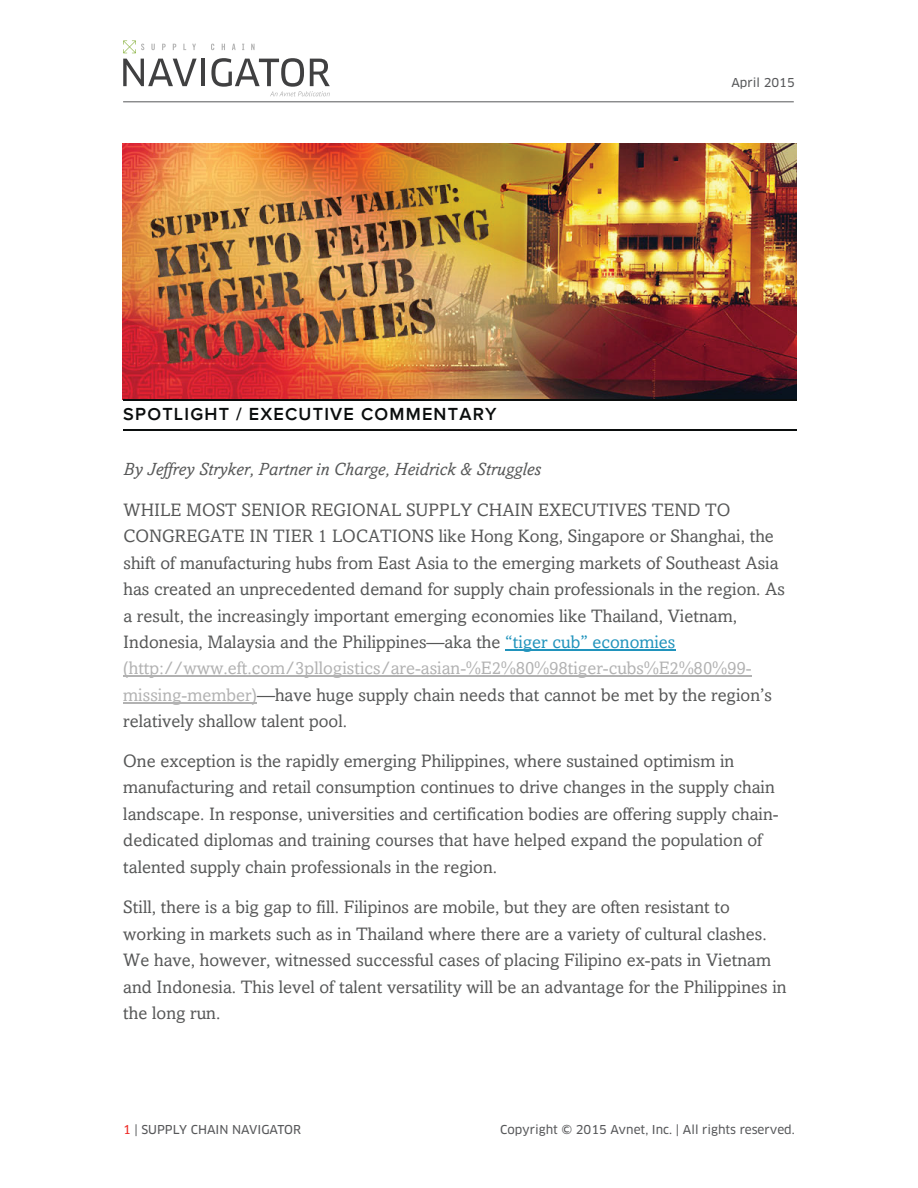
<style>
.page{position:relative;width:918px;height:1188px;background:#fff}
.page>*{position:absolute;margin:0;border:0;box-sizing:border-box;transform-origin:0 0}
.t1{font:18px/26.4px "Amasis ETW01";color:#565757}
.t2{font:italic 18px "Amasis ETW01";color:#565757}
.t3{font:600 18px "Proxima NW01";letter-spacing:.065em;color:#0b0e0e}
.t4{font:12px "Clan OT News";color:#57585a}
.s1{color:#2093bc}
.s2{color:#b2b2b2}
.s3{color:#ee2d28}
</style>
<div class="page">
<img style="left:123px;top:144px;width:673px;height:255px">
<hr style="left:123px;top:399px;width:673px;height:2px;background:#0b0e0e">
<hr style="left:123px;top:430px;width:673px;height:1px;background:#0b0e0e">
<hr style="left:505px;top:649px;width:171px;height:1px;background:#2093bc">
<hr style="left:123px;top:676px;width:629px;height:1px;background:#b2b2b2">
<hr style="left:123px;top:702px;width:134px;height:1px;background:#b2b2b2">
<hr style="left:123px;top:101px;width:671px;height:1px;background:#57585a">
<svg style="left:151px;top:44px;width:4px;height:6px"></svg>
<svg style="left:162px;top:44px;width:4px;height:6px"></svg>
<svg style="left:173px;top:44px;width:3px;height:6px"></svg>
<svg style="left:183px;top:44px;width:3px;height:6px"></svg>
<svg style="left:192px;top:44px;width:4px;height:6px"></svg>
<svg style="left:211px;top:44px;width:3px;height:6px"></svg>
<svg style="left:222px;top:44px;width:3px;height:6px"></svg>
<svg style="left:232px;top:44px;width:4px;height:6px"></svg>
<svg style="left:251px;top:44px;width:4px;height:6px"></svg>
<svg style="left:123px;top:59px;width:74px;height:27px"></svg>
<hr style="left:201px;top:59px;width:4px;height:27px;background:#404041">
<svg style="left:123px;top:41px;width:21px;height:12px"></svg>
<svg style="left:211px;top:58px;width:119px;height:38px"></svg>
<svg style="left:242px;top:44px;width:2px;height:6px"></svg>
<p class="t3" style="left:123px;top:404px;width:375px">SPOTLIGHT / EXECUTIVE COMMENTARY</p>
<p class="t4" style="left:731px;top:76px;width:65px">April 2015</p>
<p class="t2" style="left:123px;top:459px;width:419px">By Jeffrey Stryker, Partner in Charge, Heidrick &amp; Struggles</p>
<p class="t1" style="left:123px;top:497px;width:663px">WHILE MOST SENIOR REGIONAL SUPPLY CHAIN EXECUTIVES TEND TO CONGREGATE IN TIER 1 LOCATIONS like Hong Kong, Singapore or Shanghai, the shift of manufacturing hubs from East Asia to the emerging markets of Southeast Asia has created an unprecedented demand for supply chain professionals in the region. As a result, the increasingly important emerging economies like Thailand, Vietnam, Indonesia, Malaysia and the Philippines—aka the <span class="s1">“tiger cub” economies </span><span class="s2">(http://www.eft.com/3pllogistics/are-asian-%E2%80%98tiger-cubs%E2%80%99- missing-member)</span>—have huge supply chain needs that cannot be met by the region’s relatively shallow talent pool.</p>
<p class="t1" style="left:123px;top:748px;width:657px">One exception is the rapidly emerging Philippines, where sustained optimism in manufacturing and retail consumption continues to drive changes in the supply chain landscape. In response, universities and certification bodies are offering supply chain&shy;dedicated diplomas and training courses that have helped expand the population of talented supply chain professionals in the region.</p>
<p class="t1" style="left:123px;top:894px;width:665px">Still, there is a big gap to fill. Filipinos are mobile, but they are often resistant to working in markets such as in Thailand where there are a variety of cultural clashes.<br>We have, however, witnessed successful cases of placing Filipino ex-pats in Vietnam and Indonesia. This level of talent versatility will be an advantage for the Philippines in the long run.</p>
<p class="t4" style="left:123px;top:1122px;width:179px"><span class="s3">1</span> | SUPPLY CHAIN NAVIGATOR</p>
<p class="t4" style="left:500px;top:1122px;width:296px">Copyright © 2015 Avnet, Inc. | All rights reserved.</p>
</div>
